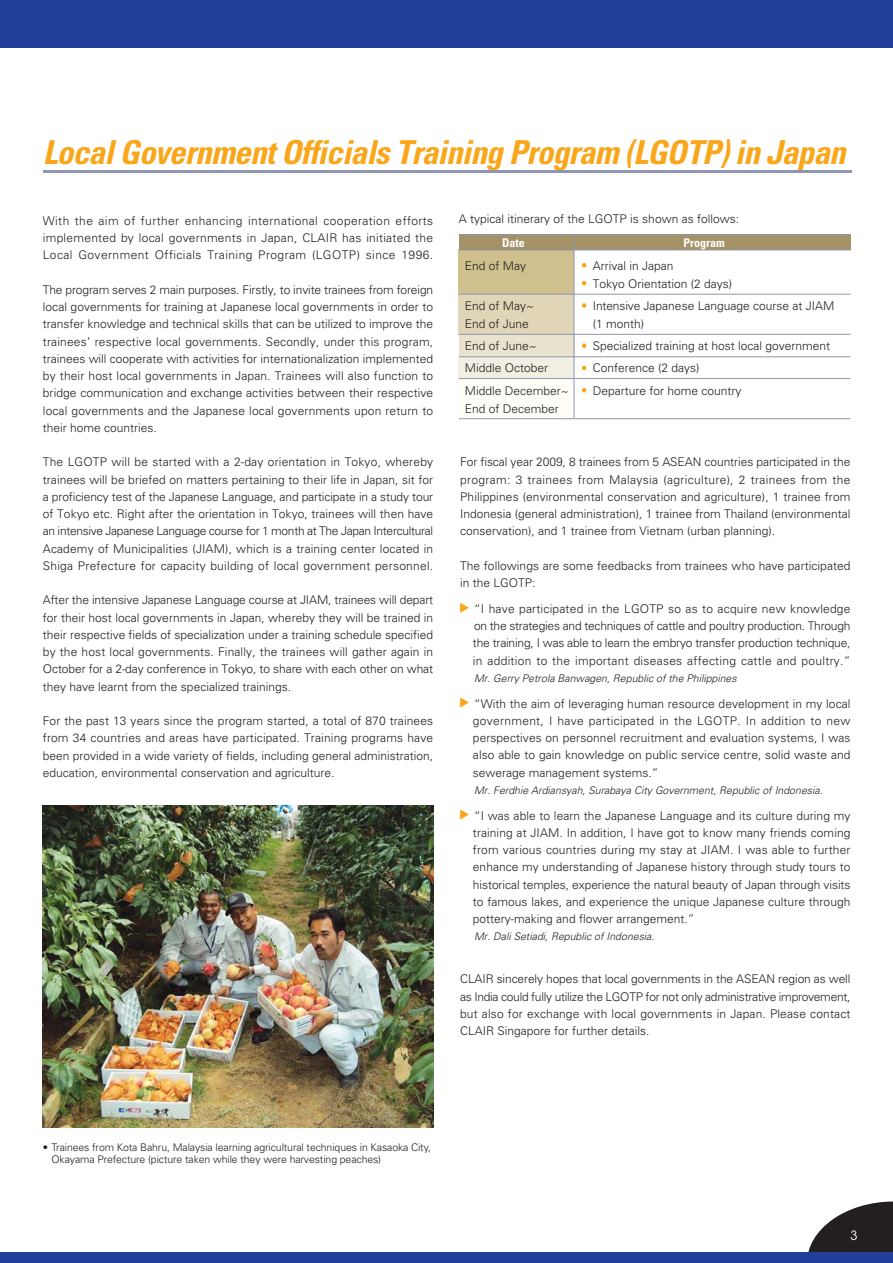
<style>
.page{position:relative;width:893px;height:1263px;background:#fff}
.page>*{position:absolute;margin:0;border:0;box-sizing:border-box;transform-origin:0 0}
.t1{font:italic 700 condensed 33px "Univers";letter-spacing:-.02em;color:#faa61a}
.t2{font:12.75px "Avant Garde";color:#fff}
.t3{font:300 12px/17.2px "Univers";color:#231f20;text-align:justify}
.t4{font:700 condensed 12px "Univers";color:#fff}
.t5{font:italic 300 10.5px "Univers";color:#231f20}
.t6{font:300 10.5px/12px "Univers";letter-spacing:-.01em;color:#231f20}
</style>
<div class="page">
<svg style="left:808px;top:1202px;width:84px;height:50px"></svg>
<div style="left:0;top:0;width:892px;height:48px;background:#223f99"></div>
<div style="left:0;top:1252px;width:892px;height:11px;background:#223f99"></div>
<div style="left:459px;top:334px;width:115px;height:24px;background:#e9e2cc"></div>
<div style="left:459px;top:294px;width:115px;height:41px;background:#e0d5b6"></div>
<img style="left:43px;top:806px;width:390px;height:322px">
<hr style="left:459px;top:418px;width:391px;height:1px;background:#8e96b2">
<div style="left:459px;top:357px;width:115px;height:23px;background:#f2eee2"></div>
<div style="left:459px;top:379px;width:115px;height:39px;background:#fffef6"></div>
<div style="left:459px;top:250px;width:115px;height:44px;background:#cfc08d"></div>
<div style="left:459px;top:235px;width:391px;height:15px;background:#a59266"></div>
<hr style="left:459px;top:235px;width:391px;height:1px;background:#8e96b2">
<hr style="left:459px;top:250px;width:391px;height:1px;background:#8e96b2">
<hr style="left:459px;top:294px;width:391px;height:1px;background:#8e96b2">
<hr style="left:459px;top:334px;width:391px;height:1px;background:#8e96b2">
<hr style="left:459px;top:356px;width:391px;height:1px;background:#8e96b2">
<hr style="left:459px;top:378px;width:391px;height:1px;background:#8e96b2">
<hr style="left:43px;top:170px;width:808px;height:3px;background:#8e96b2">
<svg style="left:460px;top:603px;width:9px;height:10px"></svg>
<svg style="left:460px;top:697px;width:9px;height:11px"></svg>
<svg style="left:460px;top:809px;width:9px;height:11px"></svg>
<svg style="left:582px;top:263px;width:4px;height:4px"></svg>
<svg style="left:582px;top:281px;width:4px;height:4px"></svg>
<svg style="left:582px;top:303px;width:4px;height:5px"></svg>
<svg style="left:582px;top:343px;width:4px;height:5px"></svg>
<svg style="left:582px;top:366px;width:4px;height:4px"></svg>
<svg style="left:582px;top:388px;width:4px;height:4px"></svg>
<hr style="left:573px;top:235px;width:1px;height:183px;background:#8e96b2">
<h1 class="t1" style="left:43px;top:141px;width:811px">LocalGovernmentOfficials Training Program (LGOTP)in Japan</h1>
<p class="t3" style="left:43px;top:213px;width:392px">With the aim of further enhancing international cooperation efforts implemented by local governments in Japan, CLAIR has initiated the Local Government Officials Training Program (LGOTP) since 1996.</p>
<p class="t3" style="left:43px;top:282px;width:392px">The program serves 2 main purposes. Firstly, to invite trainees from foreign local governments for training at Japanese local governments in order to transfer knowledge and technical skills that can be utilized to improve the trainees’ respective local governments. Secondly, under this program, trainees will cooperate with activities for internationalization implemented by their host local governments in Japan. Trainees will also function to bridge communication and exchange activities between their respective local governments and the Japanese local governments upon return to their home countries.</p>
<p class="t3" style="left:43px;top:455px;width:392px">The LGOTP will be started with a 2-day orientation in Tokyo, whereby trainees will be briefed on matters pertaining to their life in Japan, sit for a proficiency test of the Japanese Language, and participate in a study tour of Tokyo etc. Right after the orientation in Tokyo, trainees will then have an intensive Japanese Language course for 1 month at The Japan Intercultural Academy of Municipalities (JIAM), which is a training center located in Shiga Prefecture for capacity building of local government personnel.</p>
<p class="t3" style="left:43px;top:593px;width:392px">After the intensive Japanese Language course at JIAM, trainees will depart for their host local governments in Japan, whereby they will be trained in their respective fields of specialization under a training schedule specified by the host local governments. Finally, the trainees will gather again in October for a 2-day conference in Tokyo, to share with each other on what they have learnt from the specialized trainings.</p>
<p class="t3" style="left:43px;top:713px;width:392px">For the past 13 years since the program started, a total of 870 trainees from 34 countries and areas have participated. Training programs have been provided in a wide variety of fields, including general administration, education, environmental conservation and agriculture.</p>
<p class="t3" style="left:459px;top:212px;width:282px">A typical itinerary of the LGOTP is shown as follows:</p>
<p class="t4" style="left:502px;top:239px;width:24px">Date</p>
<p class="t4" style="left:683px;top:239px;width:43px">Program</p>
<p class="t3" style="left:465px;top:258px;width:63px">End of May</p>
<p class="t3" style="left:592px;top:257px;width:141px;line-height:18px">Arrival in Japan<br>Tokyo Orientation (2 days)</p>
<p class="t3" style="left:465px;top:298px;width:71px">End of May~</p>
<p class="t3" style="left:592px;top:298px;width:243px">Intensive Japanese Language course at JIAM</p>
<p class="t3" style="left:465px;top:316px;width:66px">End of June</p>
<p class="t3" style="left:592px;top:316px;width:53px">(1 month)</p>
<p class="t3" style="left:465px;top:338px;width:73px">End of June~</p>
<p class="t3" style="left:592px;top:338px;width:239px">Specialized training at host local government</p>
<p class="t3" style="left:465px;top:361px;width:85px">Middle October</p>
<p class="t3" style="left:592px;top:361px;width:108px">Conference (2 days)</p>
<p class="t3" style="left:465px;top:383px;width:105px">Middle December~</p>
<p class="t3" style="left:592px;top:383px;width:150px">Departure for home country</p>
<p class="t3" style="left:465px;top:401px;width:96px">End of December</p>
<p class="t3" style="left:460px;top:455px;width:392px">For fiscal year 2009, 8 trainees from 5 ASEAN countries participated in the program: 3 trainees from Malaysia (agriculture), 2 trainees from the Philippines (environmental conservation and agriculture), 1 trainee from Indonesia (general administration), 1 trainee from Thailand (environmental conservation), and 1 trainee from Vietnam (urban planning).</p>
<p class="t3" style="left:460px;top:558px;width:392px">The followings are some feedbacks from trainees who have participated in the LGOTP:</p>
<p class="t3" style="left:473px;top:601px;width:379px">“I have participated in the LGOTP so as to acquire new knowledge on the strategies and techniques of cattle and poultry production. Through the training, I was able to learn the embryo transfer production technique, in addition to the important diseases affecting cattle and poultry.”</p>
<p class="t5" style="left:474px;top:674px;width:266px">Mr. Gerry Petrola Banwagen, Republic of the Philippines</p>
<p class="t3" style="left:473px;top:696px;width:379px">“With the aim of leveraging human resource development in my local government, I have participated in the LGOTP. In addition to new perspectives on personnel recruitment and evaluation systems, I was also able to gain knowledge on public service centre, solid waste and sewerage management systems.”</p>
<p class="t5" style="left:474px;top:786px;width:352px">Mr. Ferdhie Ardiansyah, Surabaya City Government, Republic of Indonesia.</p>
<p class="t3" style="left:473px;top:808px;width:379px">“I was able to learn the Japanese Language and its culture during my training at JIAM. In addition, I have got to know many friends coming from various countries during my stay at JIAM. I was able to further enhance my understanding of Japanese history through study tours to historical temples, experience the natural beauty of Japan through visits to famous lakes, and experience the unique Japanese culture through pottery-making and flower arrangement.”</p>
<p class="t5" style="left:474px;top:933px;width:184px">Mr. Dali Setiadi, Republic of Indonesia.</p>
<p class="t3" style="left:460px;top:972px;width:392px">CLAIR sincerely hopes that local governments in the ASEAN region as well as India could fully utilize the LGOTP for not only administrative improvement, but also for exchange with local governments in Japan. Please contact CLAIR Singapore for further details.</p>
<p class="t6" style="left:51px;top:1143px;width:381px;text-indent:-9px">• Trainees from Kota Bahru, Malaysia learning agricultural techniques in Kasaoka City,<br>Okayama Prefecture (picture taken while they were harvesting peaches)</p>
<p class="t2" style="left:850px;top:1231px;width:9px">3</p>
</div>
